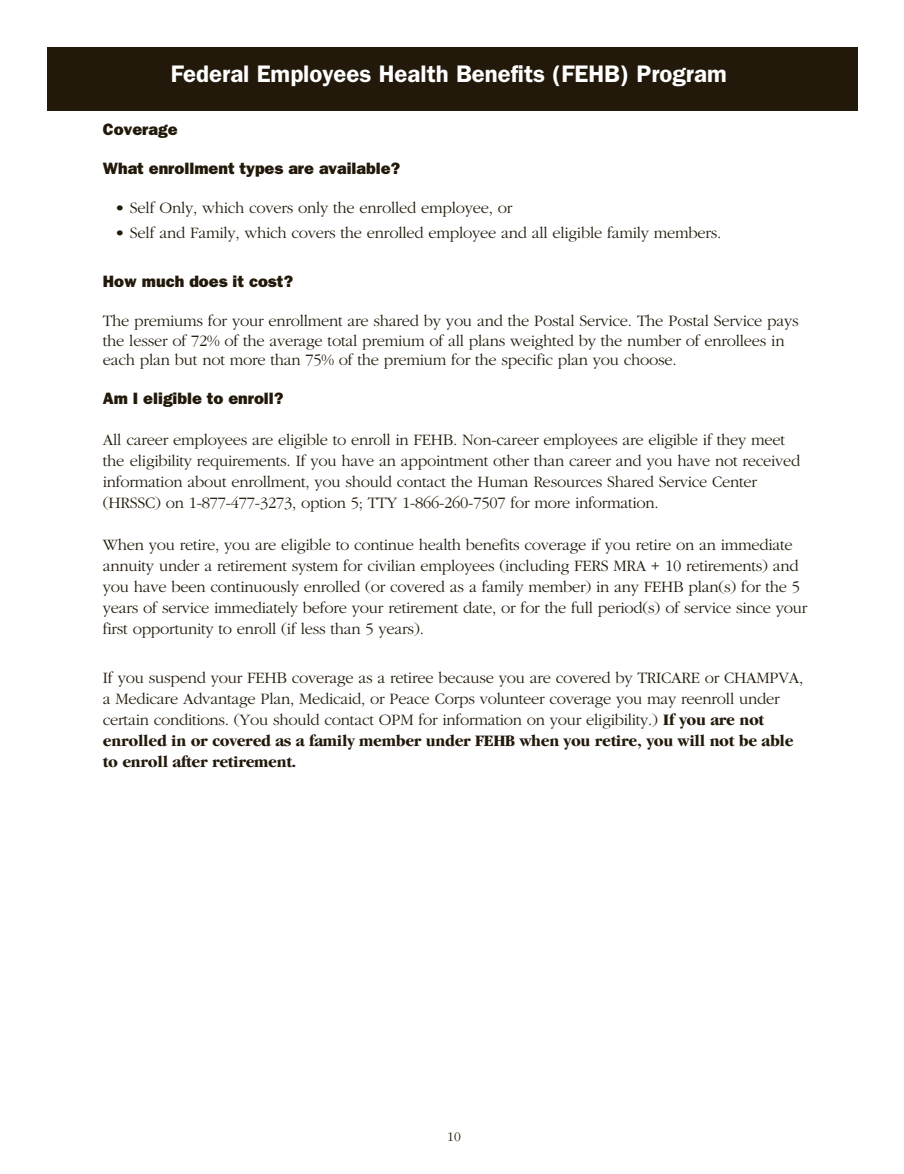
<style>
.page{position:relative;width:904px;height:1174px;background:#fff}
.page>*{position:absolute;margin:0;border:0;box-sizing:border-box;transform-origin:0 0}
.t1{font:600 24px "Franklin Gothic";color:#fff}
.t2{font:300 16.5px/21px "Garamond";letter-spacing:-.015em;color:#22190a}
.t3{font:800 16.5px "Franklin Gothic";color:#22190a}
.t4{font:300 13.5px "Garamond";color:#22190a}
.s1{font-weight:700;font-stretch:condensed}
</style>
<div class="page">
<div style="left:47px;top:47px;width:803px;height:64px;background:#22190a"></div>
<p class="t1" style="left:171px;top:66px;width:557px">Federal Employees Health Benefits (FEHB) Program</p>
<p class="t3" style="left:103px;top:123px;width:76px">Coverage</p>
<p class="t3" style="left:103px;top:162px;width:299px">What enrollment types are available?</p>
<p class="t2" style="left:115px;top:196px;width:399px">• Self Only, which covers only the enrolled employee, or</p>
<p class="t2" style="left:115px;top:221px;width:608px">• Self and Family, which covers the enrolled employee and all eligible family members.</p>
<p class="t3" style="left:103px;top:276px;width:192px">How much does it cost?</p>
<p class="t2" style="left:103px;top:311px;width:697px;line-height:19.5px">The premiums for your enrollment are shared by you and the Postal Service. The Postal Service pays the lesser of 72% of the average total premium of all plans weighted by the number of enrollees in each plan but not more than 75% of the premium for the specific plan you choose.</p>
<p class="t3" style="left:103px;top:393px;width:182px">Am I eligible to enroll?</p>
<p class="t2" style="left:103px;top:429px;width:699px">All career employees are eligible to enroll in FEHB. Non-career employees are eligible if they meet the eligibility requirements. If you have an appointment other than career and you have not received information about enrollment, you should contact the Human Resources Shared Service Center (HRSSC) on 1-877-477-3273, option 5; TTY 1-866-260-7507 for more information.</p>
<p class="t2" style="left:103px;top:534px;width:706px">When you retire, you are eligible to continue health benefits coverage if you retire on an immediate annuity under a retirement system for civilian employees (including FERS MRA + 10 retirements) and you have been continuously enrolled (or covered as a family member) in any FEHB plan(s) for the 5 years of service immediately before your retirement date, or for the full period(s) of service since your first opportunity to enroll (if less than 5 years).</p>
<p class="t2" style="left:103px;top:666px;width:702px">If you suspend your FEHB coverage as a retiree because you are covered by TRICARE or CHAMPVA, a Medicare Advantage Plan, Medicaid, or Peace Corps volunteer coverage you may reenroll under certain conditions. (You should contact OPM for information on your eligibility.) <span class="s1">If you are not enrolled in or covered as a family member under FEHB when you retire, you will not be able to enroll after retirement.</span></p>
<p class="t4" style="left:447px;top:1128px;width:15px">10</p>
</div>
